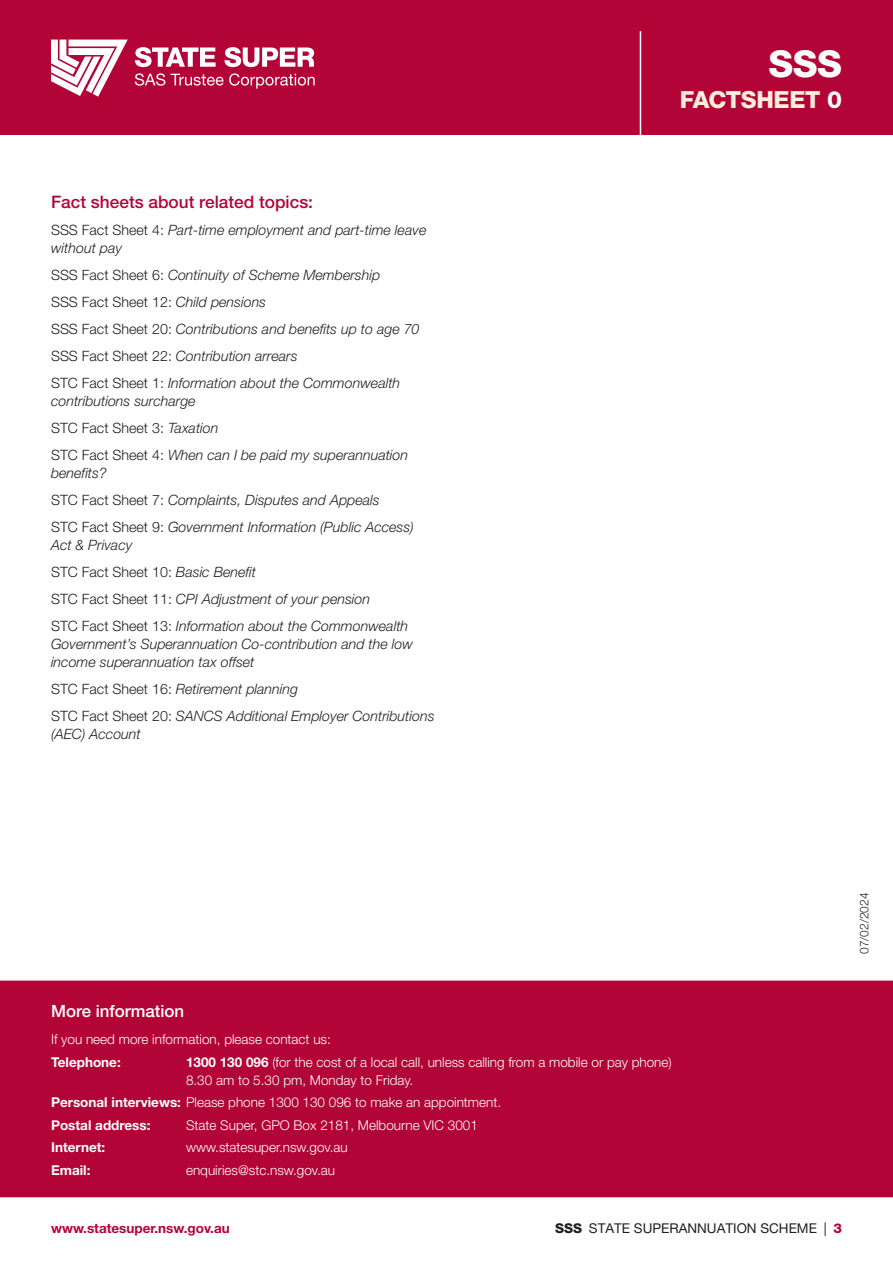
<style>
.page{position:relative;width:893px;height:1263px;background:#fff}
.page>*{position:absolute;margin:0;border:0;box-sizing:border-box;transform-origin:0 0}
.t1{font:800 37.2px "Helvetica Neue LT Std";color:#fff}
.t2{font:800 23.7px "Helvetica Neue LT Std";letter-spacing:-.015em;color:#feeeda}
.t3{font:500 17.25px "Helvetica Neue LT Pro";color:#b30437}
.t4{font:500 16.8px "Helvetica Neue LT Pro";color:#fff}
.t5{font:italic 300 14.25px/18px "Helvetica Neue LT Pro";color:#231f20}
.t6{font:300 14.25px "Helvetica Neue LT Pro";color:#231f20}
.t7{font:300 13.5px/18px "Helvetica Neue LT Pro";color:#fff}
.t8{font:700 13.5px "Helvetica Neue LT Std";color:#fff}
.t9{font:13.5px "Helvetica Neue LT Pro";color:#231f20}
.t10{font:700 13.5px "Helvetica Neue LT Std";color:#b30437}
.t11{font:300 12px "Helvetica Neue LT Pro";color:#231f20}
.s1{font-style:normal}
.s2{font-style:italic}
.s3{color:#fff}
.s4{font-family:"Helvetica Neue LT Std";font-weight:700}
.s5{font-family:"Helvetica Neue LT Std";font-weight:800}
.s6{font-family:"Helvetica Neue LT Std";font-weight:800;color:#b30437}
</style>
<div class="page">
<div style="left:0;top:0;width:893px;height:135px;background:#b30437"></div>
<svg style="left:135px;top:47px;width:81px;height:20px"></svg>
<svg style="left:51px;top:40px;width:77px;height:57px"></svg>
<svg style="left:135px;top:73px;width:30px;height:13px"></svg>
<svg style="left:171px;top:73px;width:144px;height:16px"></svg>
<svg style="left:224px;top:47px;width:90px;height:20px"></svg>
<hr style="left:640px;top:31px;width:1px;height:104px;background:#fff">
<div style="left:0;top:981px;width:893px;height:216px;background:#b30437"></div>
<p class="t3" style="left:51px;top:191px;width:264px">Fact sheets about related topics:</p>
<p class="t5" style="left:51px;top:221px;width:377px"><span class="s1">SSS Fact Sheet 4:</span> Part-time employment and part-time leave without pay</p>
<p class="t5" style="left:51px;top:266px;width:331px"><span class="s1">SSS Fact Sheet 6:</span> Continuity of Scheme Membership</p>
<p class="t6" style="left:51px;top:293px;width:217px">SSS Fact Sheet 12: <span class="s2">Child pensions</span></p>
<p class="t5" style="left:51px;top:320px;width:370px"><span class="s1">SSS Fact Sheet 20:</span> Contributions and benefits up to age 70</p>
<p class="t5" style="left:51px;top:347px;width:248px"><span class="s1">SSS Fact Sheet 22:</span> Contribution arrears</p>
<p class="t5" style="left:51px;top:374px;width:351px"><span class="s1">STC Fact Sheet 1:</span> Information about the Commonwealth contributions surcharge</p>
<p class="t6" style="left:51px;top:419px;width:169px">STC Fact Sheet 3: <span class="s2">Taxation</span></p>
<p class="t5" style="left:51px;top:446px;width:359px"><span class="s1">STC Fact Sheet 4:</span> When can I be paid my superannuation benefits?</p>
<p class="t5" style="left:51px;top:491px;width:330px"><span class="s1">STC Fact Sheet 7:</span> Complaints, Disputes and Appeals</p>
<p class="t5" style="left:51px;top:518px;width:364px"><span class="s1">STC Fact Sheet 9:</span> Government Information (Public Access)<br>Act &amp; Privacy</p>
<p class="t6" style="left:51px;top:563px;width:207px">STC Fact Sheet 10: <span class="s2">Basic Benefit</span></p>
<p class="t5" style="left:51px;top:590px;width:321px"><span class="s1">STC Fact Sheet 11:</span> CPI Adjustment of your pension</p>
<p class="t5" style="left:51px;top:617px;width:363px"><span class="s1">STC Fact Sheet 13:</span> Information about the Commonwealth<br>Government’s Superannuation Co-contribution and the low income superannuation tax offset</p>
<p class="t5" style="left:51px;top:680px;width:249px"><span class="s1">STC Fact Sheet 16:</span> Retirement planning</p>
<p class="t5" style="left:51px;top:707px;width:385px"><span class="s1">STC Fact Sheet 20:</span> SANCS Additional Employer Contributions (AEC) Account</p>
<h1 class="t1" style="left:768px;top:41px;width:75px">SSS</h1>
<h2 class="t2" style="left:680px;top:85px;width:164px">FACTSHEET <span class="s3">0</span></h2>
<p class="t11" style="left:857px;top:954px;width:63px;rotate:-90deg">07/02/2024</p>
<p class="t4" style="left:51px;top:1001px;width:135px">More information</p>
<p class="t7" style="left:51px;top:1030px;width:281px">If you need more information, please contact us:</p>
<p class="t8" style="left:51px;top:1053px;width:71px">Telephone:</p>
<p class="t7" style="left:186px;top:1052px;width:487px"><span class="s4">1300 130 096</span> (for the cost of a local call, unless calling from a mobile or pay phone)<br>8.30 am to 5.30 pm, Monday to Friday.</p>
<p class="t7" style="left:51px;top:1093px;width:452px"><span class="s4">Personal interviews:</span> Please phone 1300 130 096 to make an appointment.</p>
<p class="t8" style="left:51px;top:1116px;width:101px">Postal address:</p>
<p class="t7" style="left:186px;top:1115px;width:293px">State Super, GPO Box 2181, Melbourne VIC 3001</p>
<p class="t8" style="left:51px;top:1139px;width:56px">Internet:</p>
<p class="t7" style="left:186px;top:1138px;width:163px">www.statesuper.nsw.gov.au</p>
<p class="t8" style="left:51px;top:1161px;width:41px">Email:</p>
<p class="t7" style="left:186px;top:1160px;width:151px">enquiries@stc.nsw.gov.au</p>
<p class="t10" style="left:51px;top:1220px;width:180px">www.statesuper.nsw.gov.au</p>
<p class="t9" style="left:555px;top:1220px;width:288px"><span class="s5">SSS</span> STATE SUPERANNUATION SCHEME | <span class="s6">3</span></p>
</div>
